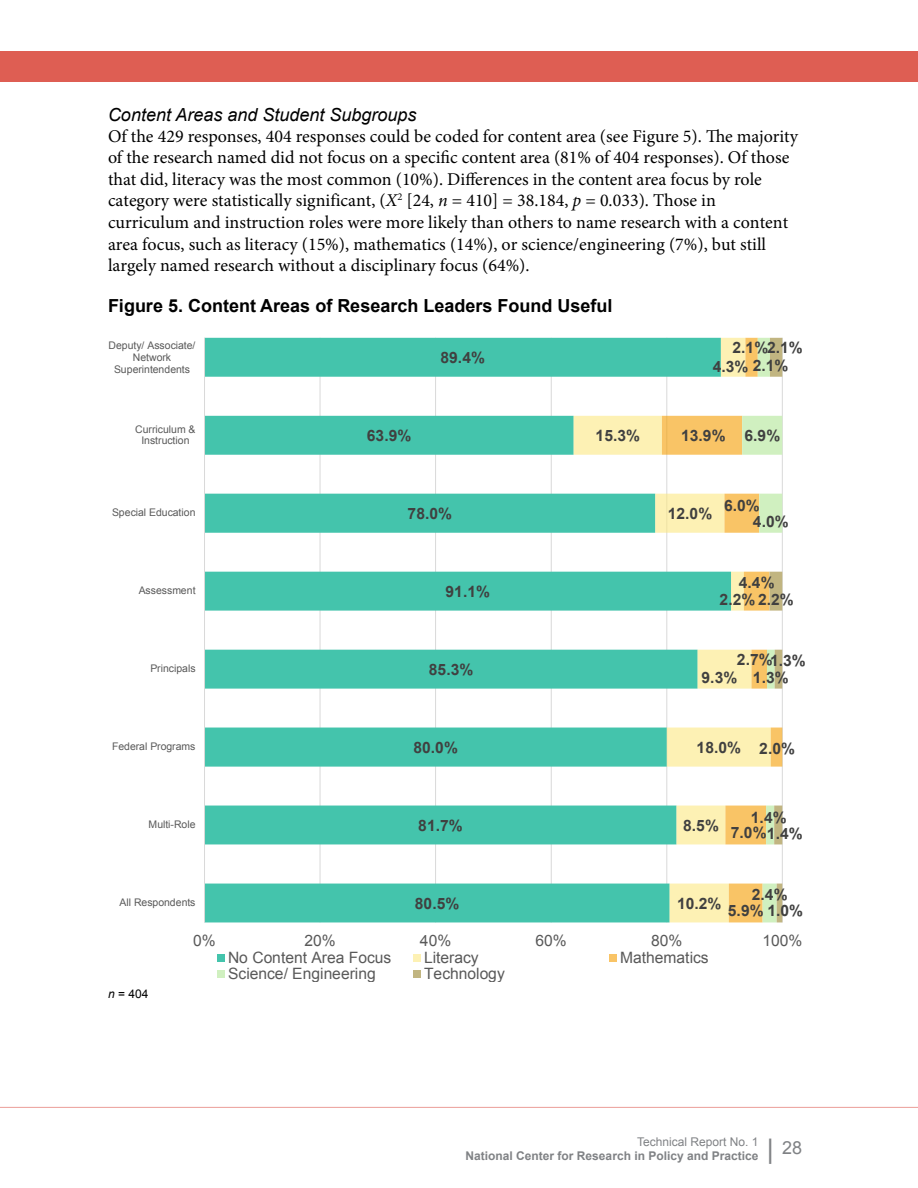
<style>
.page{position:relative;width:918px;height:1188px;background:#fff}
.page>*{position:absolute;margin:0;border:0;box-sizing:border-box;transform-origin:0 0}
.t1{font:18px/21.6px "Minion Pro";color:#000}
.t2{font:700 18px "Arial";color:#000}
.t3{font:italic 18px "Arial";color:#000}
.t4{font:18px "Arial";color:#808285}
.t5{font:700 15.6px "Arial";letter-spacing:.005em;color:#404040}
.t6{font:15.6px "Arial";color:#595959}
.t7{font:700 12px "Arial";color:#808285}
.t8{font:12px "Arial";color:#808285}
.t9{font:12px "Arial";color:#000}
.t10{font:10.5px/12px "Arial";letter-spacing:-.005em;color:#595959;text-align:center}
.s1{font-style:italic}
.s2{font-size:27px}
</style>
<div class="page">
<div style="left:0;top:51px;width:918px;height:30px;background:#de5e53"></div>
<hr style="left:0;top:1107px;width:918px;height:1px;background:#eb9e98">
<hr style="left:782px;top:338px;width:1px;height:584px;background:#d9d9d9">
<svg style="left:205px;top:338px;width:369px;height:584px;fill:#44c4ac"></svg>
<svg style="left:574px;top:338px;width:88px;height:584px"></svg>
<svg style="left:662px;top:338px;width:80px;height:584px"></svg>
<svg style="left:742px;top:338px;width:40px;height:584px"></svg>
<hr style="left:204px;top:338px;width:1px;height:584px;background:#d9d9d9">
<div style="left:217px;top:954px;width:8px;height:8px;background:#44c4ac"></div>
<div style="left:413px;top:954px;width:8px;height:8px;background:#fdf1b4"></div>
<div style="left:609px;top:954px;width:8px;height:8px;background:#f9c466"></div>
<div style="left:217px;top:970px;width:8px;height:8px;background:#d0f0c0"></div>
<div style="left:413px;top:970px;width:8px;height:8px;background:#c1b581"></div>
<p class="t3" style="left:108px;top:103px;width:310px">Content Areas and Student Subgroups</p>
<p class="t1" style="left:108px;top:125px;width:692px">Of the 429 responses, 404 responses could be coded for content area (see Figure 5). The majority of the research named did not focus on a specific content area (81% of 404 responses). Of those that did, literacy was the most common (10%). Differences in the content area focus by role category were statistically significant, (<span class="s1">Χ</span><sup>2</sup> [24, <span class="s1">n</span> = 410] = 38.184, <span class="s1">p</span> = 0.033). Those in curriculum and instruction roles were more likely than others to name research with a content area focus, such as literacy (15%), mathematics (14%), or science/engineering (7%), but still largely named research without a disciplinary focus (64%).</p>
<p class="t2" style="left:108px;top:294px;width:506px">Figure 5. Content Areas of Research Leaders Found Useful</p>
<p class="t10" style="left:109px;top:339px;width:88px">Deputy/ Associate/<br>Network<br>Superintendents</p>
<p class="t5" style="left:440px;top:347px;width:46px">89.4%</p>
<p class="t5" style="left:732px;top:337px;width:72px">2.1%2.1%</p>
<p class="t5" style="left:713px;top:356px;width:77px">4.3% 2.1%</p>
<p class="t10" style="left:135px;top:423px;width:62px">Curriculum &amp;<br>Instruction</p>
<p class="t5" style="left:367px;top:425px;width:46px">63.9%</p>
<p class="t5" style="left:596px;top:425px;width:46px">15.3%</p>
<p class="t5" style="left:681px;top:425px;width:46px">13.9%</p>
<p class="t5" style="left:744px;top:425px;width:37px">6.9%</p>
<p class="t10" style="left:112px;top:507px;width:85px">Special Education</p>
<p class="t5" style="left:408px;top:503px;width:46px">78.0%</p>
<p class="t5" style="left:668px;top:503px;width:46px">12.0%</p>
<p class="t5" style="left:724px;top:495px;width:37px">6.0%</p>
<p class="t5" style="left:753px;top:511px;width:37px">4.0%</p>
<p class="t10" style="left:139px;top:585px;width:58px">Assessment</p>
<p class="t5" style="left:446px;top:581px;width:46px">91.1%</p>
<p class="t5" style="left:739px;top:572px;width:37px">4.4%</p>
<p class="t5" style="left:720px;top:589px;width:76px">2.2% 2.2%</p>
<p class="t10" style="left:150px;top:663px;width:47px">Principals</p>
<p class="t5" style="left:429px;top:659px;width:46px">85.3%</p>
<p class="t5" style="left:737px;top:649px;width:37px">2.7%</p>
<p class="t5" style="left:770px;top:650px;width:37px">1.3%</p>
<p class="t5" style="left:702px;top:667px;width:37px">9.3%</p>
<p class="t5" style="left:753px;top:667px;width:37px">1.3%</p>
<p class="t10" style="left:112px;top:741px;width:85px">Federal Programs</p>
<p class="t5" style="left:413px;top:737px;width:46px">80.0%</p>
<p class="t5" style="left:697px;top:737px;width:46px">18.0%</p>
<p class="t5" style="left:759px;top:738px;width:37px">2.0%</p>
<p class="t10" style="left:149px;top:819px;width:48px">Multi-Role</p>
<p class="t5" style="left:418px;top:815px;width:46px">81.7%</p>
<p class="t5" style="left:683px;top:815px;width:37px">8.5%</p>
<p class="t5" style="left:751px;top:807px;width:37px">1.4%</p>
<p class="t5" style="left:731px;top:822px;width:73px">7.0%1.4%</p>
<p class="t10" style="left:120px;top:897px;width:77px">All Respondents</p>
<p class="t5" style="left:415px;top:893px;width:46px">80.5%</p>
<p class="t5" style="left:752px;top:884px;width:37px">2.4%</p>
<p class="t5" style="left:677px;top:893px;width:46px">10.2%</p>
<p class="t5" style="left:728px;top:900px;width:77px">5.9% 1.0%</p>
<p class="t6" style="left:193px;top:930px;width:24px">0%</p>
<p class="t6" style="left:304px;top:930px;width:33px">20%</p>
<p class="t6" style="left:420px;top:930px;width:33px">40%</p>
<p class="t6" style="left:536px;top:930px;width:33px">60%</p>
<p class="t6" style="left:651px;top:930px;width:33px">80%</p>
<p class="t6" style="left:762px;top:930px;width:42px">100%</p>
<p class="t9" style="left:108px;top:986px;width:42px"><span class="s1">n</span> = 404</p>
<p class="t6" style="left:228px;top:948px;width:165px">No Content Area Focus</p>
<p class="t6" style="left:424px;top:948px;width:56px">Literacy</p>
<p class="t6" style="left:620px;top:948px;width:90px">Mathematics</p>
<p class="t6" style="left:228px;top:963px;width:149px">Science/ Engineering</p>
<p class="t6" style="left:424px;top:963px;width:82px">Technology</p>
<p class="t8" style="left:637px;top:1134px;width:123px">Technical Report No. 1</p>
<p class="t7" style="left:466px;top:1148px;width:294px">National Center for Research in Policy and Practice</p>
<p class="t4" style="left:767px;top:1136px;width:37px"><span class="s2">|</span> 28</p>
</div>
